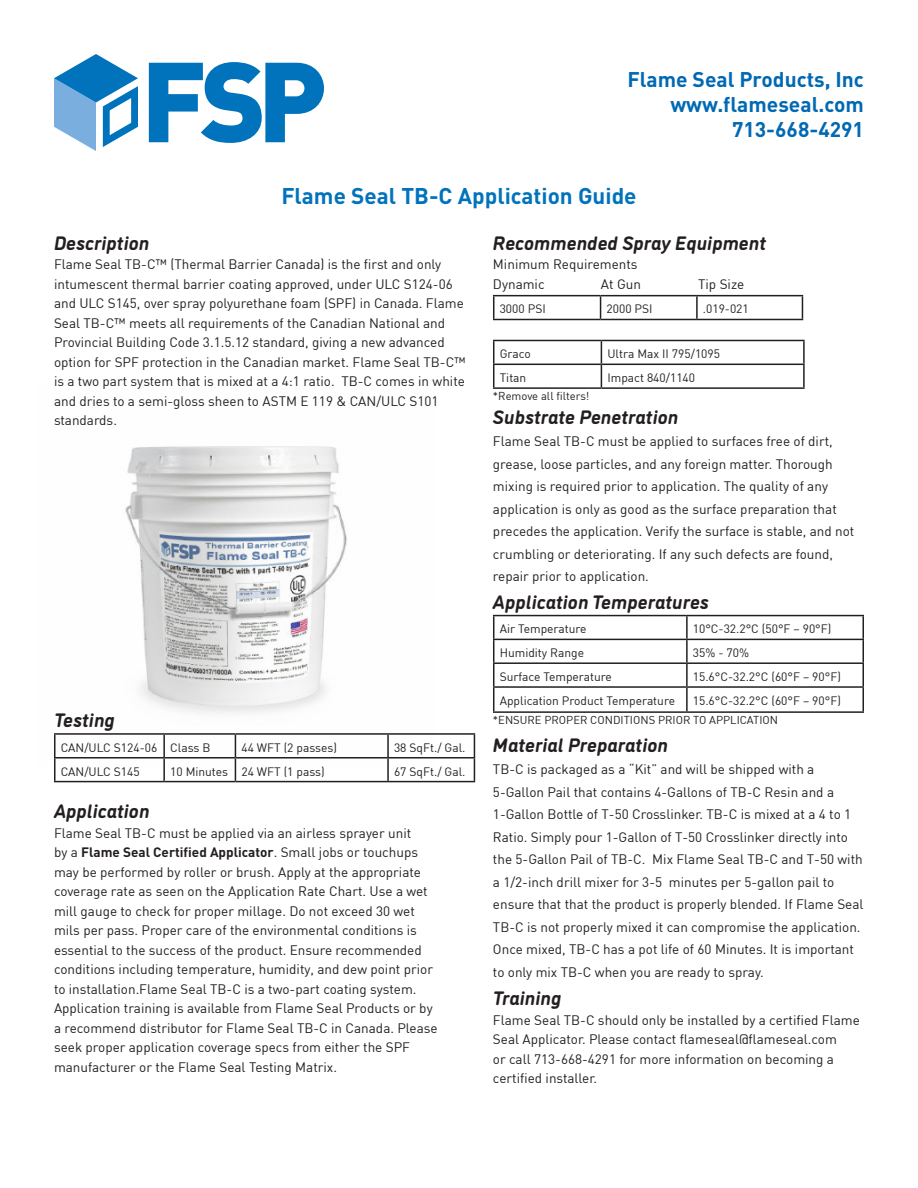
<style>
.page{position:relative;width:918px;height:1188px;background:#fff}
.page>*{position:absolute;margin:0;border:0;box-sizing:border-box;transform-origin:0 0}
.t1{font:700 22.5px "DIN";color:#0073bc}
.t2{font:700 21px "DIN";color:#0069b3}
.t3{font:italic 700 19.5px "DI Nosaur";color:#231f20}
.t4{font:13.5px/19.5px "DIN";color:#231f20}
.t5{font:12px "DIN";color:#231f20}
.t6{font:11.25px "DIN";color:#231f20}
.s1{font-weight:700}
</style>
<div class="page">
<img style="left:125px;top:446px;width:222px;height:320px">
<svg style="left:149px;top:62px;width:175px;height:81px"></svg>
<svg style="left:54px;top:54px;width:84px;height:97px"></svg>
<hr style="left:54px;top:733px;width:110px;height:2px;background:#231f20">
<hr style="left:54px;top:735px;width:2px;height:22px;background:#231f20">
<hr style="left:164px;top:733px;width:71px;height:2px;background:#231f20">
<hr style="left:163px;top:735px;width:2px;height:22px;background:#231f20">
<hr style="left:235px;top:733px;width:153px;height:2px;background:#231f20">
<hr style="left:388px;top:733px;width:87px;height:2px;background:#231f20">
<hr style="left:387px;top:735px;width:2px;height:22px;background:#231f20">
<hr style="left:54px;top:757px;width:110px;height:2px;background:#231f20">
<hr style="left:54px;top:759px;width:2px;height:22px;background:#231f20">
<hr style="left:164px;top:757px;width:71px;height:2px;background:#231f20">
<hr style="left:163px;top:759px;width:2px;height:22px;background:#231f20">
<hr style="left:235px;top:757px;width:153px;height:2px;background:#231f20">
<svg style="left:235px;top:735px;width:1px;height:46px"></svg>
<hr style="left:388px;top:757px;width:87px;height:2px;background:#231f20">
<hr style="left:387px;top:759px;width:2px;height:22px;background:#231f20">
<svg style="left:474px;top:735px;width:1px;height:46px"></svg>
<hr style="left:54px;top:781px;width:110px;height:1px;background:#231f20">
<hr style="left:164px;top:781px;width:71px;height:1px;background:#231f20">
<hr style="left:235px;top:781px;width:153px;height:1px;background:#231f20">
<hr style="left:388px;top:781px;width:87px;height:1px;background:#231f20">
<hr style="left:493px;top:295px;width:108px;height:1px;background:#231f20">
<svg style="left:493px;top:296px;width:1px;height:23px"></svg>
<hr style="left:601px;top:295px;width:96px;height:1px;background:#231f20">
<svg style="left:600px;top:296px;width:1px;height:23px"></svg>
<hr style="left:697px;top:295px;width:106px;height:1px;background:#231f20">
<hr style="left:696px;top:296px;width:2px;height:23px;background:#231f20">
<svg style="left:802px;top:296px;width:1px;height:23px"></svg>
<hr style="left:493px;top:319px;width:108px;height:1px;background:#231f20">
<hr style="left:601px;top:319px;width:96px;height:1px;background:#231f20">
<hr style="left:697px;top:319px;width:106px;height:1px;background:#231f20">
<hr style="left:493px;top:340px;width:108px;height:1px;background:#231f20">
<hr style="left:601px;top:340px;width:204px;height:1px;background:#231f20">
<hr style="left:803px;top:341px;width:2px;height:23px;background:#231f20">
<hr style="left:493px;top:364px;width:108px;height:1px;background:#231f20">
<svg style="left:493px;top:341px;width:1px;height:46px"></svg>
<hr style="left:601px;top:364px;width:204px;height:1px;background:#231f20">
<svg style="left:601px;top:341px;width:1px;height:46px"></svg>
<hr style="left:803px;top:365px;width:2px;height:22px;background:#231f20">
<hr style="left:493px;top:387px;width:108px;height:2px;background:#231f20">
<hr style="left:601px;top:387px;width:204px;height:2px;background:#231f20">
<hr style="left:493px;top:615px;width:194px;height:1px;background:#231f20">
<hr style="left:687px;top:615px;width:177px;height:1px;background:#231f20">
<hr style="left:686px;top:616px;width:2px;height:23px;background:#231f20">
<hr style="left:862px;top:616px;width:2px;height:23px;background:#231f20">
<hr style="left:493px;top:639px;width:194px;height:1px;background:#231f20">
<hr style="left:687px;top:639px;width:177px;height:1px;background:#231f20">
<hr style="left:686px;top:640px;width:2px;height:22px;background:#231f20">
<hr style="left:862px;top:640px;width:2px;height:22px;background:#231f20">
<hr style="left:493px;top:662px;width:194px;height:2px;background:#231f20">
<hr style="left:687px;top:662px;width:177px;height:2px;background:#231f20">
<hr style="left:686px;top:664px;width:2px;height:22px;background:#231f20">
<hr style="left:862px;top:664px;width:2px;height:22px;background:#231f20">
<hr style="left:493px;top:686px;width:194px;height:2px;background:#231f20">
<svg style="left:493px;top:616px;width:1px;height:95px"></svg>
<hr style="left:687px;top:686px;width:177px;height:2px;background:#231f20">
<hr style="left:686px;top:688px;width:2px;height:23px;background:#231f20">
<hr style="left:862px;top:688px;width:2px;height:23px;background:#231f20">
<hr style="left:493px;top:711px;width:194px;height:2px;background:#231f20">
<hr style="left:687px;top:711px;width:177px;height:2px;background:#231f20">
<p class="t2" style="left:627px;top:66px;width:238px">Flame Seal Products, Inc</p>
<p class="t2" style="left:670px;top:91px;width:195px">www.flameseal.com</p>
<p class="t2" style="left:732px;top:116px;width:133px">713-668-4291</p>
<p class="t1" style="left:281px;top:181px;width:357px">Flame Seal TB-C Application Guide</p>
<p class="t3" style="left:54px;top:228px;width:97px">Description</p>
<p class="t4" style="left:54px;top:255px;width:413px">Flame Seal TB-C™ (Thermal Barrier Canada) is the first and only intumescent thermal barrier coating approved, under ULC S124-06 and ULC S145, over spray polyurethane foam (SPF) in Canada. Flame Seal TB-C™ meets all requirements of the Canadian National and Provincial Building Code 3.1.5.12 standard, giving a new advanced option for SPF protection in the Canadian market. Flame Seal TB-C™ is a two part system that is mixed at a 4:1 ratio. TB-C comes in white and dries to a semi-gloss sheen to ASTM E 119 &amp; CAN/ULC S101 standards.</p>
<p class="t3" style="left:54px;top:706px;width:63px">Testing</p>
<p class="t5" style="left:61px;top:740px;width:98px">CAN/ULC S124-06</p>
<p class="t5" style="left:170px;top:740px;width:42px">Class B</p>
<p class="t5" style="left:241px;top:740px;width:97px">44 WFT (2 passes)</p>
<p class="t5" style="left:394px;top:740px;width:73px">38 SqFt./ Gal.</p>
<p class="t5" style="left:61px;top:764px;width:81px">CAN/ULC S145</p>
<p class="t5" style="left:170px;top:764px;width:60px">10 Minutes</p>
<p class="t5" style="left:241px;top:764px;width:85px">24 WFT (1 pass)</p>
<p class="t5" style="left:394px;top:764px;width:73px">67 SqFt./ Gal.</p>
<p class="t3" style="left:54px;top:797px;width:97px">Application</p>
<p class="t4" style="left:54px;top:823px;width:385px">Flame Seal TB-C must be applied via an airless sprayer unit<br>by a <span class="s1">Flame Seal Certified Applicator</span>. Small jobs or touchups may be performed by roller or brush. Apply at the appropriate coverage rate as seen on the Application Rate Chart. Use a wet mill gauge to check for proper millage. Do not exceed 30 wet mils per pass. Proper care of the environmental conditions is essential to the success of the product. Ensure recommended conditions including temperature, humidity, and dew point prior to installation.Flame Seal TB-C is a two-part coating system.<br>Application training is available from Flame Seal Products or by a recommend distributor for Flame Seal TB-C in Canada. Please seek proper application coverage specs from either the SPF manufacturer or the Flame Seal Testing Matrix.</p>
<p class="t3" style="left:493px;top:228px;width:275px">Recommended Spray Equipment</p>
<p class="t4" style="left:493px;top:255px;width:146px">Minimum Requirements</p>
<p class="t4" style="left:493px;top:274px;width:53px">Dynamic</p>
<p class="t4" style="left:601px;top:274px;width:42px">At Gun</p>
<p class="t4" style="left:698px;top:274px;width:48px">Tip Size</p>
<p class="t5" style="left:500px;top:302px;width:48px">3000 PSI</p>
<p class="t5" style="left:607px;top:302px;width:48px">2000 PSI</p>
<p class="t5" style="left:703px;top:302px;width:47px">.019-021</p>
<p class="t5" style="left:500px;top:346px;width:33px">Graco</p>
<p class="t5" style="left:607px;top:346px;width:114px">Ultra Max II 795/1095</p>
<p class="t5" style="left:500px;top:370px;width:28px">Titan</p>
<p class="t5" style="left:607px;top:370px;width:89px">Impact 840/1140</p>
<p class="t6" style="left:493px;top:389px;width:98px">*Remove all filters!</p>
<p class="t3" style="left:493px;top:402px;width:187px">Substrate Penetration</p>
<p class="t4" style="left:493px;top:430px;width:363px;line-height:22.5px">Flame Seal TB-C must be applied to surfaces free of dirt, grease, loose particles, and any foreign matter. Thorough mixing is required prior to application. The quality of any application is only as good as the surface preparation that precedes the application. Verify the surface is stable, and not crumbling or deteriorating. If any such defects are found, repair prior to application.</p>
<p class="t3" style="left:493px;top:587px;width:217px">Application Temperatures</p>
<p class="t5" style="left:500px;top:622px;width:88px">Air Temperature</p>
<p class="t5" style="left:693px;top:622px;width:140px">10°C-32.2°C (50°F – 90°F)</p>
<p class="t5" style="left:500px;top:645px;width:86px">Humidity Range</p>
<p class="t5" style="left:693px;top:645px;width:58px">35% - 70%</p>
<p class="t5" style="left:500px;top:669px;width:114px">Surface Temperature</p>
<p class="t5" style="left:693px;top:669px;width:150px">15.6°C-32.2°C (60°F – 90°F)</p>
<p class="t5" style="left:500px;top:693px;width:177px">Application Product Temperature</p>
<p class="t5" style="left:693px;top:693px;width:150px">15.6°C-32.2°C (60°F – 90°F)</p>
<p class="t3" style="left:493px;top:730px;width:177px">Material Preparation</p>
<p class="t4" style="left:493px;top:758px;width:372px;line-height:22.5px">TB-C is packaged as a “Kit” and will be shipped with a 5-Gallon Pail that contains 4-Gallons of TB-C Resin and a 1-Gallon Bottle of T-50 Crosslinker. TB-C is mixed at a 4 to 1<br>Ratio. Simply pour 1-Gallon of T-50 Crosslinker directly into the 5-Gallon Pail of TB-C. Mix Flame Seal TB-C and T-50 with a 1/2-inch drill mixer for 3-5 minutes per 5-gallon pail to ensure that that the product is properly blended. If Flame Seal TB-C is not properly mixed it can compromise the application.<br>Once mixed, TB-C has a pot life of 60 Minutes. It is important to only mix TB-C when you are ready to spray.</p>
<p class="t6" style="left:493px;top:713px;width:287px">*ENSURE PROPER CONDITIONS PRIOR TO APPLICATION</p>
<p class="t3" style="left:493px;top:984px;width:70px">Training</p>
<p class="t4" style="left:493px;top:1010px;width:368px">Flame Seal TB-C should only be installed by a certified Flame Seal Applicator. Please contact flameseal@flameseal.com<br>or call 713-668-4291 for more information on becoming a certified installer.</p>
</div>
